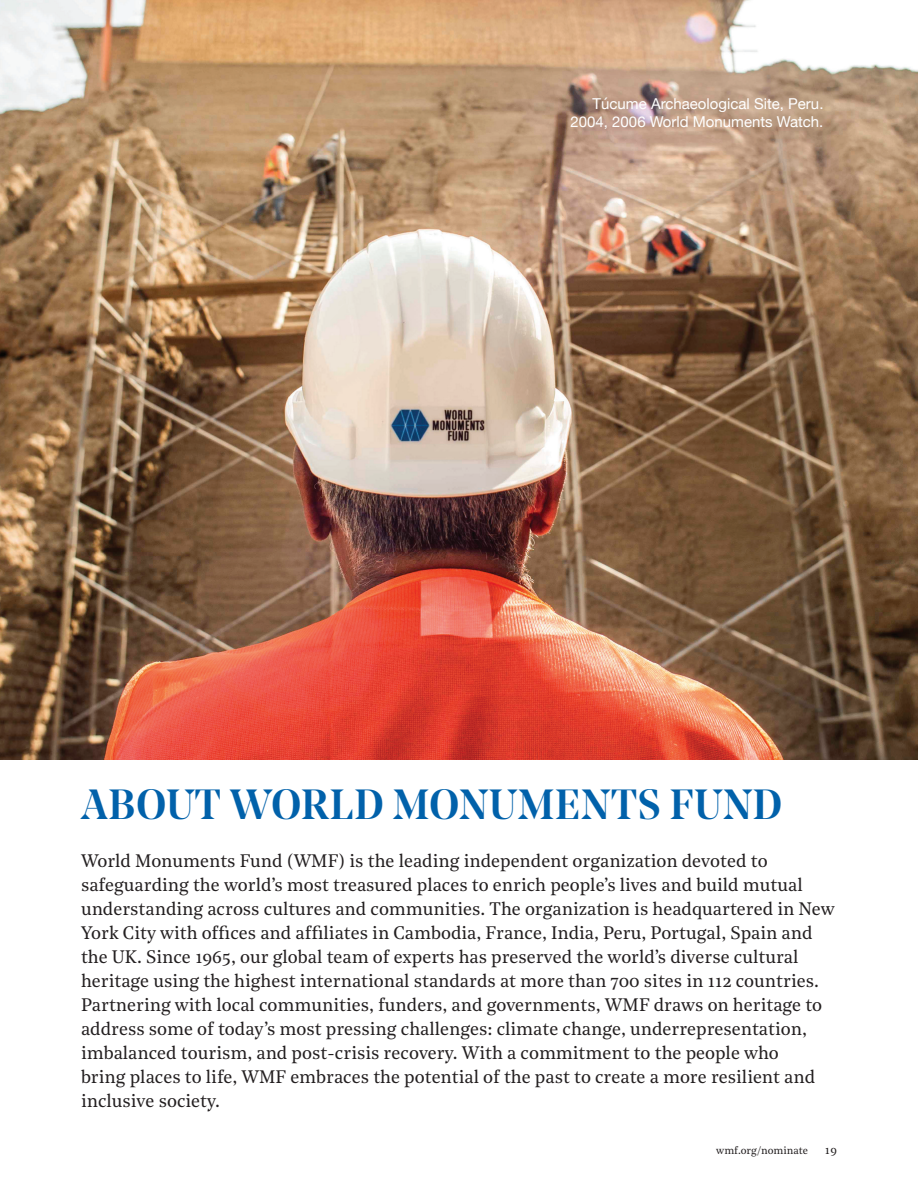
<style>
.page{position:relative;width:918px;height:1188px;background:#fff}
.page>*{position:absolute;margin:0;border:0;box-sizing:border-box;transform-origin:0 0}
.t1{font:500 42px "Noe Display";letter-spacing:.02em;color:#0161aa}
.t2{font:18px/24px "Noe Text";color:#231f20}
.t3{font:15px/18px "Helvetica Neue";color:#fff;text-align:right}
.t4{font:12px "Noe Text";color:#231f20}
.t5{font:10.5px "Noe Text";color:#231f20}
</style>
<div class="page">
<img style="left:0;top:0;width:918px;height:759px">
<p class="t3" style="left:571px;top:95px;width:254px">Túcume Archaeological Site, Peru.<br>2004, 2006 World Monuments Watch.</p>
<h1 class="t1" style="left:81px;top:778px;width:703px">ABOUT WORLD MONUMENTS FUND</h1>
<p class="t2" style="left:81px;top:848px;width:755px">World Monuments Fund (WMF) is the leading independent organization devoted to safeguarding the world’s most treasured places to enrich people’s lives and build mutual understanding across cultures and communities. The organization is headquartered in New York City with offices and affiliates in Cambodia, France, India, Peru, Portugal, Spain and the UK. Since 1965, our global team of experts has preserved the world’s diverse cultural heritage using the highest international standards at more than 700 sites in 112 countries.<br>Partnering with local communities, funders, and governments, WMF draws on heritage to address some of today’s most pressing challenges: climate change, underrepresentation, imbalanced tourism, and post-crisis recovery. With a commitment to the people who<br>bring places to life, WMF embraces the potential of the past to create a more resilient and inclusive society.</p>
<p class="t5" style="left:716px;top:1142px;width:93px">wmf.org/nominate</p>
<p class="t4" style="left:825px;top:1141px;width:14px">19</p>
</div>
